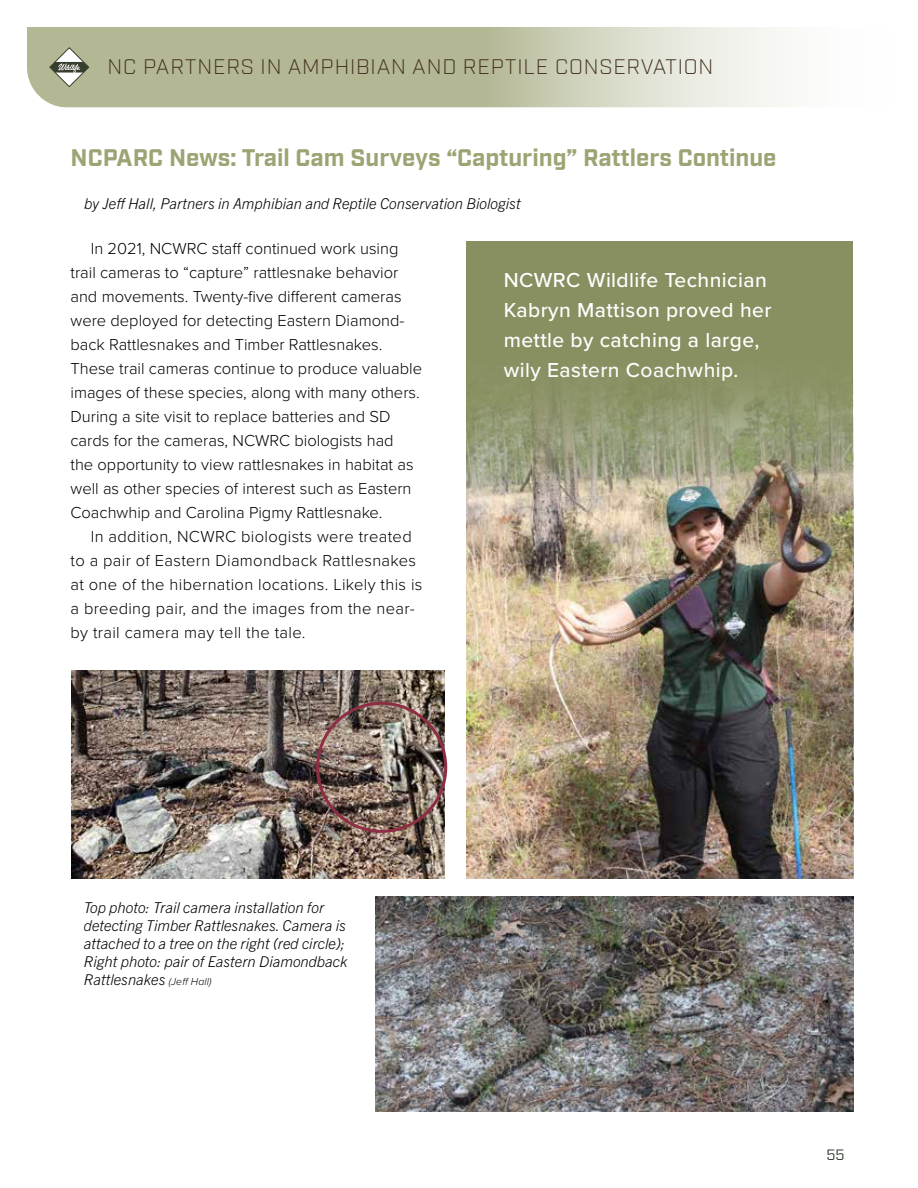
<style>
.page{position:relative;width:918px;height:1188px;background:#fff}
.page>*{position:absolute;margin:0;border:0;box-sizing:border-box;transform-origin:0 0}
.t1{font:700 24px "Industry";color:#9ea374}
.t2{font:500 21px/30px "Proxima Nova";letter-spacing:.02em;color:#fff}
.t3{font:300 21px "Industry";letter-spacing:.04em;color:#402d1f}
.t4{font:300 16.5px/24px "Proxima Nova";color:#000}
.t5{font:300 16.5px/24px "Proxima Nova";letter-spacing:.02em;color:#000}
.t6{font:italic 300 15px/18px "Trade Gothic Next LT Pro";color:#000}
.t7{font:15px "Industry";color:#353e33}
.s1{font-family:"Proxima Nova";font-size:10.5px}
</style>
<div class="page">
<svg style="left:27px;top:27px;width:757px;height:80px;background:#c3c6aa"></svg>
<svg style="left:50px;top:47px;width:39px;height:40px"></svg>
<div style="left:466px;top:241px;width:387px;height:624px;background:#888f60"></div>
<img style="left:466px;top:385px;width:387px;height:494px">
<img style="left:72px;top:670px;width:372px;height:209px">
<img style="left:376px;top:897px;width:477px;height:215px">
<div style="left:316px;top:702px;width:131px;height:131px;border:3px solid #8e2e44;border-radius:50%"></div>
<p class="t3" style="left:108px;top:54px;width:607px">NC PARTNERS IN AMPHIBIAN AND REPTILE CONSERVATION</p>
<h1 class="t1" style="left:71px;top:143px;width:707px">NCPARC News: Trail Cam Surveys “Capturing” Rattlers Continue</h1>
<p class="t6" style="left:84px;top:193px;width:438px">by Jeff Hall, Partners in Amphibian and Reptile Conservation Biologist</p>
<p class="t4" style="left:70px;top:236px;width:353px;text-indent:20px">In 2021, NCWRC staff continued work using trail cameras to “capture” rattlesnake behavior and movements. Twenty-five different cameras were deployed for detecting Eastern Diamond&shy;back Rattlesnakes and Timber Rattlesnakes.<br>These trail cameras continue to produce valuable images of these species, along with many others.<br>During a site visit to replace batteries and SD cards for the cameras, NCWRC biologists had<br>the opportunity to view rattlesnakes in habitat as well as other species of interest such as Eastern Coachwhip and Carolina Pigmy Rattlesnake.</p>
<p class="t5" style="left:70px;top:524px;width:354px;text-indent:20px">In addition, NCWRC biologists were treated to a pair of Eastern Diamondback Rattlesnakes at one of the hibernation locations. Likely this is a breeding pair, and the images from the near&shy;by trail camera may tell the tale.</p>
<p class="t2" style="left:504px;top:264px;width:269px">NCWRC Wildlife Technician<br>Kabryn Mattison proved her mettle by catching a large, wily Eastern Coachwhip.</p>
<p class="t6" style="left:84px;top:898px;width:265px">Top photo: Trail camera installation for detecting Timber Rattlesnakes. Camera is attached to a tree on the right (red circle); Right photo: pair of Eastern Diamondback Rattlesnakes <span class="s1">(Jeff Hall)</span></p>
<p class="t7" style="left:827px;top:1146px;width:20px">55</p>
</div>
